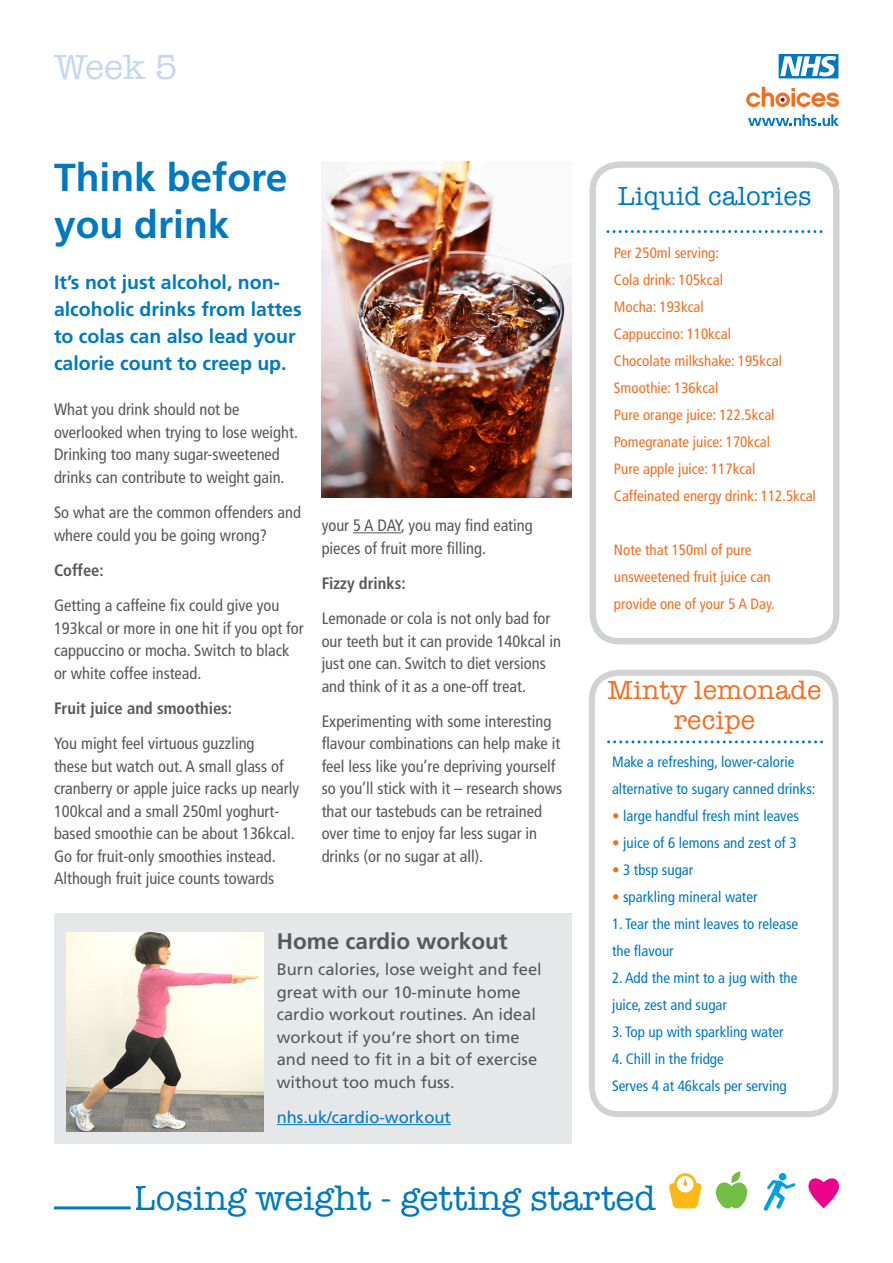
<style>
.page{position:relative;width:893px;height:1263px;background:#fff}
.page>*{position:absolute;margin:0;border:0;box-sizing:border-box;transform-origin:0 0}
.t1{font:700 39px/46.8px "Frutiger";color:#0079c2}
.t2{font:36px "American Typewriter";color:#0079c2}
.Week{font:36px "American Typewriter";color:#c6d8ef}
.t3{font:27px/30px "American Typewriter";letter-spacing:.01em;color:#f36e21;text-align:center}
.t4{font:27px "American Typewriter";letter-spacing:.01em;color:#0079c2}
.Website_of_the_week{font:700 22.5px "Frutiger";color:#57585a}
.intro{font:700 19.5px/27px "Frutiger";color:#0079c2}
.body{font:condensed 16.5px/22.5px "Frutiger";color:#57585a}
.Website_of_the_week-2{font:16.5px/22.5px "Frutiger";color:#57585a}
.body-2{font:700 condensed 16.5px "Frutiger";color:#57585a}
.Website_address{font:16.5px "Frutiger";color:#0079c2}
.list{font:condensed 15px/27px "Frutiger";color:#0079c2}
.list-2{font:condensed 15px/27px "Frutiger";color:#f36e21}
.s1{color:#f36e21}
</style>
<div class="page">
<div style="left:54px;top:913px;width:517px;height:231px;background:#e6e7e9"></div>
<hr style="left:54px;top:1206px;width:77px;height:3px;background:#0079c2">
<svg style="left:748px;top:114px;width:91px;height:12px"></svg>
<svg style="left:746px;top:87px;width:93px;height:20px"></svg>
<svg style="left:779px;top:54px;width:59px;height:24px"></svg>
<div style="left:674px;top:1173px;width:22px;height:22px;border:3px solid #fcb814;border-radius:50%"></div>
<svg style="left:716px;top:1171px;width:31px;height:38px"></svg>
<svg style="left:669px;top:1178px;width:33px;height:30px"></svg>
<svg style="left:763px;top:1173px;width:33px;height:38px"></svg>
<svg style="left:808px;top:1178px;width:31px;height:30px"></svg>
<img style="left:66px;top:932px;width:198px;height:199px">
<img style="left:322px;top:162px;width:249px;height:335px">
<hr style="left:353px;top:532px;width:48px;height:1px;background:#57585a">
<hr style="left:277px;top:1124px;width:174px;height:1px;background:#0079c2">
<div style="left:589px;top:670px;width:250px;height:447px;border:6px solid #d1d2d4;border-radius:27px"></div>
<svg style="left:609px;top:740px;width:214px;height:3px"></svg>
<svg style="left:608px;top:230px;width:214px;height:3px"></svg>
<div style="left:590px;top:162px;width:249px;height:482px;border:6px solid #d1d2d4;border-radius:27px"></div>
<p class="Week" style="left:54px;top:39px;width:125px">Week 5</p>
<p class="t1" style="left:54px;top:154px;width:235px">Think before you drink</p>
<p class="intro" style="left:54px;top:269px;width:249px">It’s not just alcohol, non&shy;alcoholic drinks from lattes to colas can also lead your calorie count to creep up.</p>
<p class="body" style="left:54px;top:398px;width:246px">What you drink should not be overlooked when trying to lose weight.<br>Drinking too many sugar-sweetened drinks can contribute to weight gain.</p>
<p class="body" style="left:54px;top:501px;width:249px">So what are the common offenders and where could you be going wrong?</p>
<p class="body-2" style="left:54px;top:560px;width:51px">Coffee:</p>
<p class="body" style="left:54px;top:594px;width:251px">Getting a caffeine fix could give you 193kcal or more in one hit if you opt for cappuccino or mocha. Switch to black or white coffee instead.</p>
<p class="body-2" style="left:54px;top:698px;width:180px">Fruit juice and smoothies:</p>
<p class="body" style="left:54px;top:732px;width:247px">You might feel virtuous guzzling<br>these but watch out. A small glass of cranberry or apple juice racks up nearly 100kcal and a small 250ml yoghurt&shy;based smoothie can be about 136kcal.<br>Go for fruit-only smoothies instead.<br>Although fruit juice counts towards</p>
<p class="body" style="left:322px;top:514px;width:213px">your 5 A DAY, you may find eating pieces of fruit more filling.</p>
<p class="body-2" style="left:322px;top:573px;width:86px">Fizzy drinks:</p>
<p class="body" style="left:322px;top:607px;width:241px">Lemonade or cola is not only bad for our teeth but it can provide 140kcal in just one can. Switch to diet versions and think of it as a one-off treat.</p>
<p class="body" style="left:322px;top:710px;width:242px">Experimenting with some interesting flavour combinations can help make it feel less like you’re depriving yourself so you’ll stick with it – research shows that our tastebuds can be retrained over time to enjoy far less sugar in drinks (or no sugar at all).</p>
<p class="Website_of_the_week" style="left:277px;top:928px;width:232px">Home cardio workout</p>
<p class="Website_of_the_week-2" style="left:277px;top:958px;width:266px">Burn calories, lose weight and feel great with our 10-minute home cardio workout routines. An ideal workout if you’re short on time and need to fit in a bit of exercise without too much fuss.</p>
<p class="Website_address" style="left:277px;top:1107px;width:176px">nhs.uk/cardio-workout</p>
<p class="t4" style="left:618px;top:176px;width:195px">Liquid calories</p>
<p class="list-2" style="left:614px;top:239px;width:107px">Per 250ml serving:</p>
<p class="list-2" style="left:614px;top:266px;width:111px">Cola drink: 105kcal</p>
<p class="list-2" style="left:614px;top:293px;width:91px">Mocha: 193kcal</p>
<p class="list-2" style="left:614px;top:320px;width:119px">Cappuccino: 110kcal</p>
<p class="list-2" style="left:614px;top:347px;width:170px">Chocolate milkshake: 195kcal</p>
<p class="list-2" style="left:614px;top:374px;width:106px">Smoothie: 136kcal</p>
<p class="list-2" style="left:614px;top:401px;width:162px">Pure orange juice: 122.5kcal</p>
<p class="list-2" style="left:614px;top:428px;width:158px">Pomegranate juice: 170kcal</p>
<p class="list-2" style="left:614px;top:455px;width:143px">Pure apple juice: 117kcal</p>
<p class="list-2" style="left:614px;top:482px;width:204px">Caffeinated energy drink: 112.5kcal</p>
<p class="list-2" style="left:614px;top:536px;width:162px">Note that 150ml of pure unsweetened fruit juice can provide one of your 5 A Day.</p>
<p class="t3" style="left:608px;top:674px;width:215px">Minty lemonade recipe</p>
<p class="list" style="left:612px;top:748px;width:205px">Make a refreshing, lower-calorie alternative to sugary canned drinks:</p>
<p class="list" style="left:612px;top:802px;width:188px"><span class="s1">•</span> large handful fresh mint leaves</p>
<p class="list" style="left:612px;top:829px;width:186px"><span class="s1">•</span> juice of 6 lemons and zest of 3</p>
<p class="list" style="left:612px;top:856px;width:83px"><span class="s1">•</span> 3 tbsp sugar</p>
<p class="list" style="left:612px;top:883px;width:147px"><span class="s1">•</span> sparkling mineral water</p>
<p class="list" style="left:612px;top:910px;width:188px">1. Tear the mint leaves to release the flavour</p>
<p class="list" style="left:612px;top:964px;width:187px">2. Add the mint to a jug with the juice, zest and sugar</p>
<p class="list" style="left:612px;top:1018px;width:173px">3. Top up with sparkling water</p>
<p class="list" style="left:612px;top:1045px;width:113px">4. Chill in the fridge</p>
<p class="list" style="left:612px;top:1072px;width:176px">Serves 4 at 46kcals per serving</p>
<p class="t2" style="left:133px;top:1170px;width:525px">Losing weight - getting started</p>
</div>
